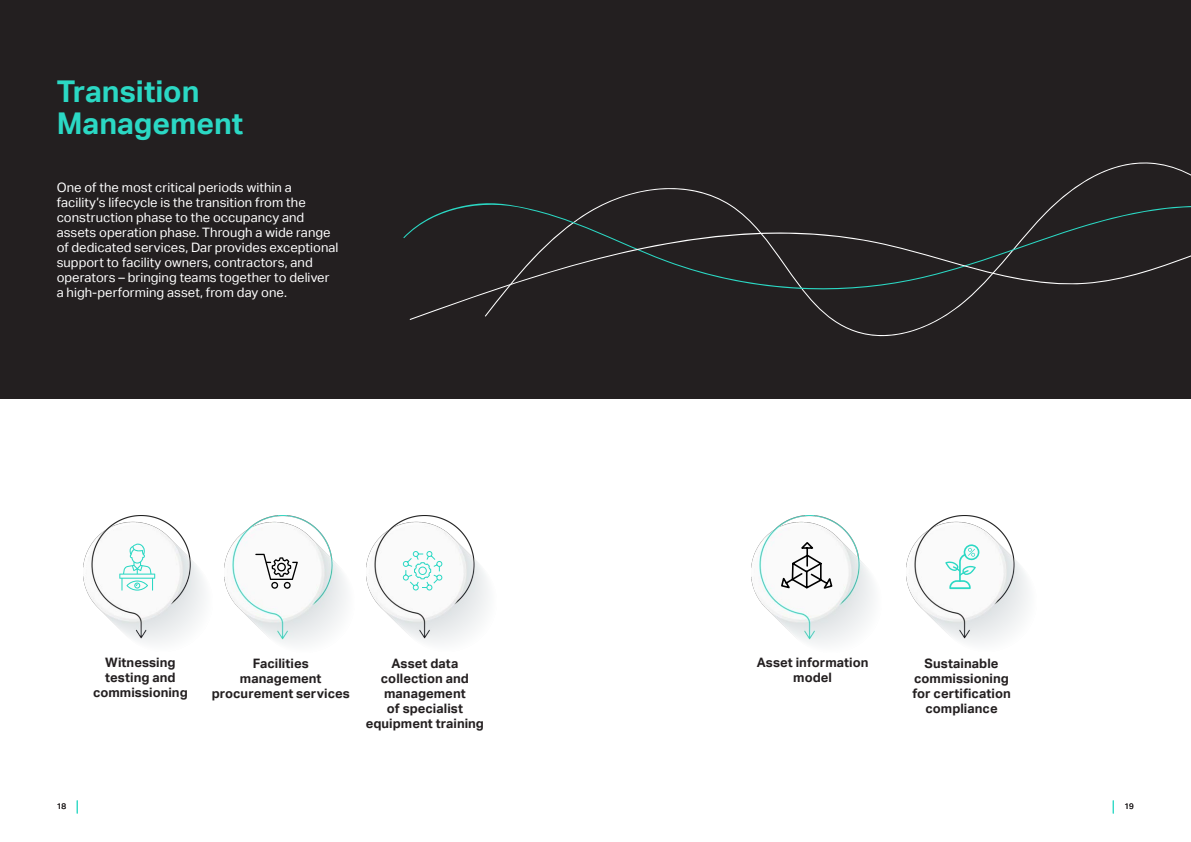
<style>
.page{position:relative;width:1191px;height:842px;background:#fff}
.page>*{position:absolute;margin:0;border:0;box-sizing:border-box;transform-origin:0 0}
.Section_title{font:700 30px/32px "Aktiv Grotesk";color:#2bd8c4}
.Section_title-2{font:13px/15px "Aktiv Grotesk";letter-spacing:.005em;color:#fff}
.Section_title-3{font:700 13px/15px "Aktiv Grotesk";letter-spacing:.005em;color:#231f20;text-align:center}
.t1{font:8px "Aktiv Grotesk";color:#231f20}
</style>
<div class="page">
<img style="left:751px;top:515px;width:122px;height:129px">
<img style="left:84px;top:515px;width:120px;height:128px">
<img style="left:367px;top:515px;width:121px;height:128px">
<img style="left:224px;top:515px;width:122px;height:129px">
<div style="left:0;top:0;width:1191px;height:398px;background:#231f20"></div>
<svg style="left:403px;top:198px;width:788px;height:40px"></svg>
<svg style="left:410px;top:209px;width:781px;height:124px"></svg>
<img style="left:906px;top:515px;width:122px;height:128px">
<svg style="left:255px;top:554px;width:43px;height:35px"></svg>
<svg style="left:119px;top:542px;width:36px;height:49px"></svg>
<svg style="left:402px;top:550px;width:41px;height:41px"></svg>
<svg style="left:780px;top:540px;width:53px;height:50px"></svg>
<svg style="left:945px;top:544px;width:34px;height:46px"></svg>
<svg style="left:1113px;top:800px;width:1px;height:13px"></svg>
<svg style="left:77px;top:800px;width:1px;height:13px"></svg>
<p class="Section_title" style="left:57px;top:76px;width:188px">Transition<br>Management</p>
<p class="Section_title-2" style="left:57px;top:180px;width:283px">One of the most critical periods within a facility’s lifecycle is the transition from the construction phase to the occupancy and assets operation phase. Through a wide range of dedicated services, Dar provides exceptional support to facility owners, contractors, and operators – bringing teams together to deliver a high-performing asset, from day one.</p>
<p class="Section_title-3" style="left:212px;top:656px;width:140px">Facilities management procurement services</p>
<p class="Section_title-3" style="left:757px;top:655px;width:113px">Asset information model</p>
<p class="Section_title-3" style="left:912px;top:656px;width:100px">Sustainable commissioning for certification compliance</p>
<p class="Section_title-3" style="left:93px;top:655px;width:96px">Witnessing testing and commissioning</p>
<p class="Section_title-3" style="left:366px;top:656px;width:120px">Asset data collection and management<br>of specialist equipment training</p>
<p class="t1" style="left:57px;top:802px;width:11px">18</p>
<p class="t1" style="left:1124px;top:802px;width:11px">19</p>
</div>
